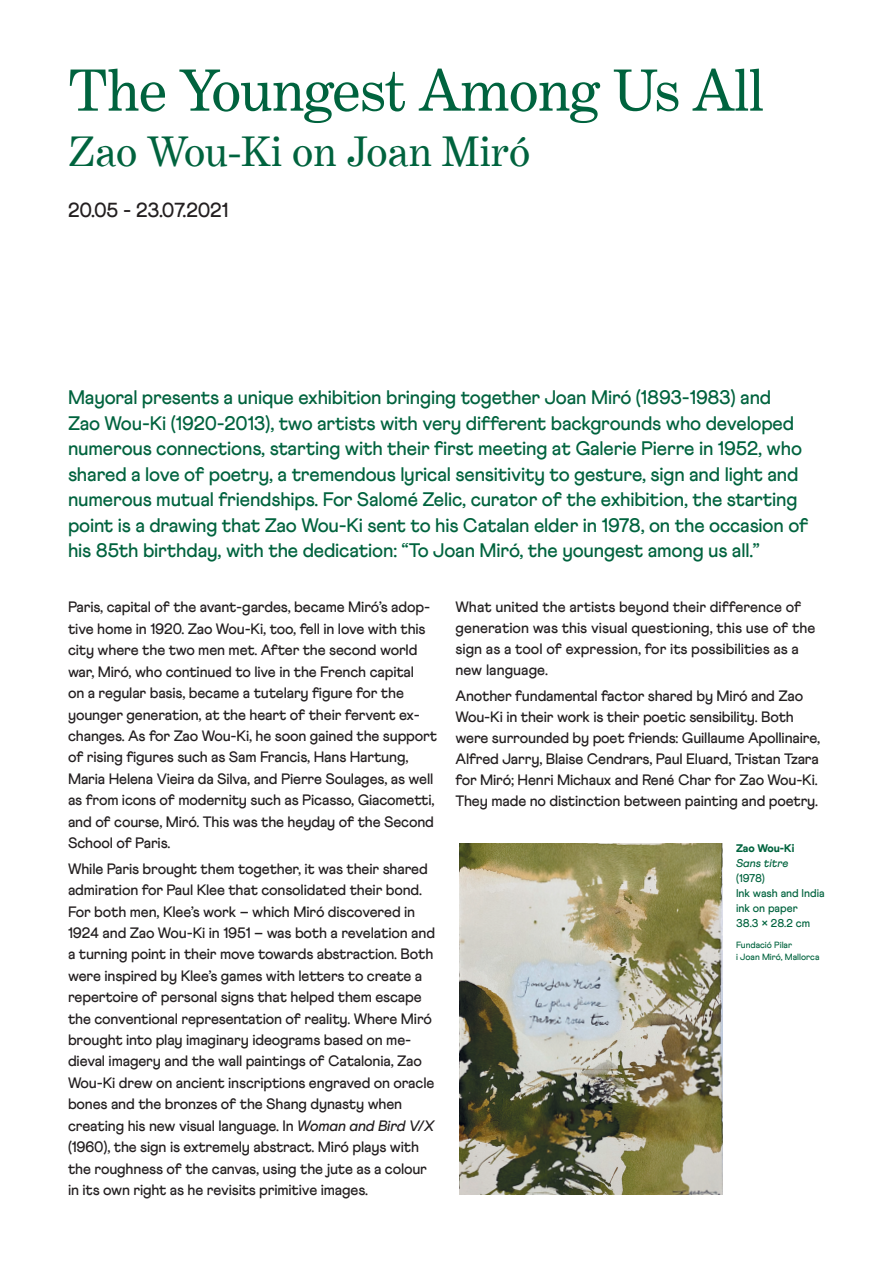
<style>
.page{position:relative;width:893px;height:1263px;background:#fff}
.page>*{position:absolute;margin:0;border:0;box-sizing:border-box;transform-origin:0 0}
.t1{font:60.15px "Benton Modern Text";letter-spacing:-.01em;color:#00633e}
.t2{font:42.9px "Benton Modern Text";color:#00633e}
.t3{font:500 20.25px "Athletics";letter-spacing:-.01em;color:#231f20}
.t4{font:500 19.5px/25.5px "Athletics";letter-spacing:-.01em;color:#00633e}
.Body_Text{font:500 15px/21.5px "Athletics";letter-spacing:-.01em;color:#231f20}
.t5{font:500 11.25px/15px "Athletics";color:#00633e}
.t6{font:900 11.25px "Athletics";color:#00633e}
.t7{font:italic 500 11.25px "Athletics";color:#00633e}
.t8{font:500 9px/12px "Athletics";color:#00633e}
.s1{font-style:italic}
</style>
<div class="page">
<img style="left:459px;top:843px;width:263px;height:352px">
<p class="t1" style="left:68px;top:57px;width:697px">The Youngest Among Us All</p>
<p class="t2" style="left:68px;top:128px;width:464px">Zao Wou-Ki on Joan Miró</p>
<p class="t3" style="left:68px;top:198px;width:162px">20.05 - 23.07.2021</p>
<p class="t4" style="left:68px;top:385px;width:742px">Mayoral presents a unique exhibition bringing together Joan Miró (1893-1983) and<br>Zao Wou-Ki (1920-2013), two artists with very different backgrounds who developed numerous connections, starting with their first meeting at Galerie Pierre in 1952, who shared a love of poetry, a tremendous lyrical sensitivity to gesture, sign and light and numerous mutual friendships. For Salomé Zelic, curator of the exhibition, the starting point is a drawing that Zao Wou-Ki sent to his Catalan elder in 1978, on the occasion of his 85th birthday, with the dedication: “To Joan Miró, the youngest among us all.”</p>
<p class="Body_Text" style="left:68px;top:597px;width:371px">Paris, capital of the avant-gardes, became Miró’s adop&shy;tive home in 1920. Zao Wou-Ki, too, fell in love with this city where the two men met. After the second world war, Miró, who continued to live in the French capital<br>on a regular basis, became a tutelary figure for the younger generation, at the heart of their fervent ex&shy;changes. As for Zao Wou-Ki, he soon gained the support of rising figures such as Sam Francis, Hans Hartung, Maria Helena Vieira da Silva, and Pierre Soulages, as well as from icons of modernity such as Picasso, Giacometti, and of course, Miró. This was the heyday of the Second School of Paris.</p>
<p class="Body_Text" style="left:68px;top:858px;width:369px">While Paris brought them together, it was their shared admiration for Paul Klee that consolidated their bond.<br>For both men, Klee’s work – which Miró discovered in 1924 and Zao Wou-Ki in 1951 – was both a revelation and a turning point in their move towards abstraction. Both were inspired by Klee’s games with letters to create a repertoire of personal signs that helped them escape the conventional representation of reality. Where Miró brought into play imaginary ideograms based on me&shy;dieval imagery and the wall paintings of Catalonia, Zao Wou-Ki drew on ancient inscriptions engraved on oracle bones and the bronzes of the Shang dynasty when creating his new visual language. In <span class="s1">Woman and Bird V/X </span>(1960), the sign is extremely abstract. Miró plays with the roughness of the canvas, using the jute as a colour in its own right as he revisits primitive images.</p>
<p class="Body_Text" style="left:455px;top:597px;width:361px;line-height:21px">What united the artists beyond their difference of generation was this visual questioning, this use of the sign as a tool of expression, for its possibilities as a new language.</p>
<p class="Body_Text" style="left:455px;top:685px;width:366px;line-height:21px">Another fundamental factor shared by Miró and Zao Wou-Ki in their work is their poetic sensibility. Both were surrounded by poet friends: Guillaume Apollinaire, Alfred Jarry, Blaise Cendrars, Paul Eluard, Tristan Tzara for Miró; Henri Michaux and René Char for Zao Wou-Ki.<br>They made no distinction between painting and poetry.</p>
<p class="t6" style="left:736px;top:841px;width:60px">Zao Wou-Ki</p>
<p class="t7" style="left:736px;top:857px;width:54px">Sans titre</p>
<p class="t5" style="left:736px;top:871px;width:30px">(1978)</p>
<p class="t5" style="left:736px;top:886px;width:90px">Ink wash and India ink on paper</p>
<p class="t5" style="left:736px;top:916px;width:76px">38.3 × 28.2 cm</p>
<p class="t8" style="left:736px;top:938px;width:85px">Fundació Pilar<br>i Joan Miró, Mallorca</p>
</div>
